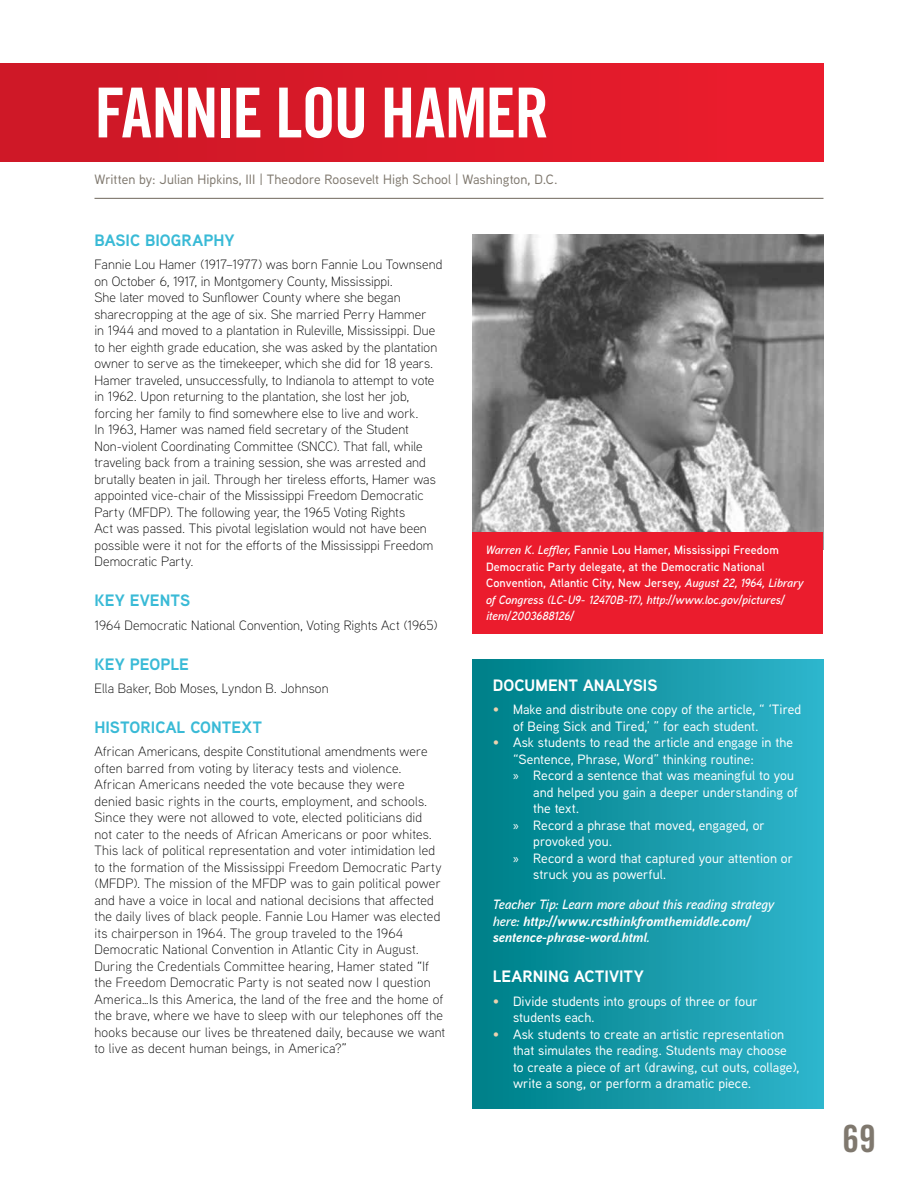
<style>
.page{position:relative;width:918px;height:1188px;background:#fff}
.page>*{position:absolute;margin:0;border:0;box-sizing:border-box;transform-origin:0 0}
.t1{font:69px "Trade Gothic LT Std Bd Cn 20";letter-spacing:-.025em;color:#fff}
.t2{font:37.5px "Trade Gothic LT Std Bd Cn 20";color:#7f786e}
.t3{font:700 16.5px "Aaux Next";color:#39bad6}
.t4{font:700 16.5px "Aaux Next";letter-spacing:.005em;color:#fff}
.t5{font:300 13.5px/16.5px "Aaux Next";letter-spacing:.01em;color:#000}
.t6{font:500 13.5px/16.5px "Aaux Next";letter-spacing:.005em;color:#fff}
.t7{font:italic 700 13.5px/16.5px "Aaux Next";letter-spacing:-.005em;color:#fff}
.t8{font:500 13.5px "Aaux Next";letter-spacing:.005em;color:#7f786e}
.t9{font:600 12px/16.5px "Aaux Next";letter-spacing:.01em;color:#fff}
.s1{font-style:italic}
.s2{color:#ecd2af}
.s3{font-family:"Myriad Pro";font-weight:400}
.s4{font-weight:600}
</style>
<div class="page">
<div style="left:0;top:63px;width:824px;height:99px;background:linear-gradient(to right,#cb1726,#ec1c2d)"></div>
<hr style="left:94px;top:198px;width:730px;height:1px;background:#7f786e">
<img style="left:472px;top:234px;width:352px;height:298px">
<div style="left:472px;top:659px;width:352px;height:449px;background:linear-gradient(to right,#007e87,#30b5cc)"></div>
<div style="left:472px;top:532px;width:352px;height:102px;background:#eb1c2d"></div>
<h1 class="t1" style="left:94px;top:71px;width:456px">FANNIE LOU HAMER</h1>
<p class="t8" style="left:94px;top:170px;width:465px">Written by: Julian Hipkins, III | Theodore Roosevelt High School | Washington, D.C.</p>
<p class="t3" style="left:94px;top:229px;width:142px">BASIC BIOGRAPHY</p>
<p class="t5" style="left:94px;top:256px;width:350px">Fannie Lou Hamer (1917–1977) was born Fannie Lou Townsend on October 6, 1917, in Montgomery County, Mississippi.<br>She later moved to Sunflower County where she began sharecropping at the age of six. She married Perry Hammer<br>in 1944 and moved to a plantation in Ruleville, Mississippi. Due to her eighth grade education, she was asked by the plantation owner to serve as the timekeeper, which she did for 18 years.<br>Hamer traveled, unsuccessfully, to Indianola to attempt to vote in 1962. Upon returning to the plantation, she lost her job, forcing her family to find somewhere else to live and work.<br>In 1963, Hamer was named field secretary of the Student Non-violent Coordinating Committee (SNCC). That fall, while traveling back from a training session, she was arrested and brutally beaten in jail. Through her tireless efforts, Hamer was appointed vice-chair of the Mississippi Freedom Democratic Party (MFDP). The following year, the 1965 Voting Rights<br>Act was passed. This pivotal legislation would not have been possible were it not for the efforts of the Mississippi Freedom Democratic Party.</p>
<p class="t3" style="left:94px;top:589px;width:97px">KEY EVENTS</p>
<p class="t5" style="left:94px;top:616px;width:345px">1964 Democratic National Convention, Voting Rights Act (1965)</p>
<p class="t3" style="left:94px;top:652px;width:96px">KEY PEOPLE</p>
<p class="t5" style="left:94px;top:679px;width:236px">Ella Baker, Bob Moses, Lyndon B. Johnson</p>
<p class="t3" style="left:94px;top:715px;width:169px">HISTORICAL CONTEXT</p>
<p class="t5" style="left:94px;top:743px;width:352px">African Americans, despite Constitutional amendments were often barred from voting by literacy tests and violence.<br>African Americans needed the vote because they were<br>denied basic rights in the courts, employment, and schools.<br>Since they were not allowed to vote, elected politicians did<br>not cater to the needs of African Americans or poor whites.<br>This lack of political representation and voter intimidation led to the formation of the Mississippi Freedom Democratic Party (MFDP). The mission of the MFDP was to gain political power and have a voice in local and national decisions that affected the daily lives of black people. Fannie Lou Hamer was elected its chairperson in 1964. The group traveled to the 1964<br>Democratic National Convention in Atlantic City in August.<br>During the Credentials Committee hearing, Hamer stated “If the Freedom Democratic Party is not seated now I question America…Is this America, the land of the free and the home of the brave, where we have to sleep with our telephones off the hooks because our lives be threatened daily, because we want to live as decent human beings, in America?”</p>
<p class="t9" style="left:486px;top:541px;width:319px"><span class="s1">Warren K. Leffler,</span> Fannie Lou Hamer, Mississippi Freedom Democratic Party delegate, at the Democratic National Convention, Atlantic City, New Jersey<span class="s1">, August 22, 1964, Library of Congress (LC-U9- 12470B-17), http://www.loc.gov/pictures/ item/2003688126/</span></p>
<p class="t4" style="left:493px;top:674px;width:166px">DOCUMENT ANALYSIS</p>
<p class="t6" style="left:513px;top:701px;width:290px;text-indent:-20px"><span class="s2">•</span> Make and distribute one copy of the article, “ ‘Tired of Being Sick and Tired,’ ” for each student.</p>
<p class="t6" style="left:493px;top:734px;width:302px"><span class="s2">•</span> Ask students to read the article and engage in the</p>
<p class="t6" style="left:513px;top:750px;width:242px">“Sentence, Phrase, Word” thinking routine:</p>
<p class="t6" style="left:513px;top:767px;width:282px"><span class="s3">»</span> Record a sentence that was meaningful to you</p>
<p class="t6" style="left:533px;top:783px;width:266px">and helped you gain a deeper understanding of</p>
<p class="t6" style="left:533px;top:800px;width:47px">the text.</p>
<p class="t6" style="left:513px;top:816px;width:253px"><span class="s3">»</span> Record a phrase that moved, engaged, or</p>
<p class="t6" style="left:533px;top:833px;width:80px">provoked you.</p>
<p class="t6" style="left:513px;top:849px;width:282px"><span class="s3">»</span> Record a word that captured your attention or</p>
<p class="t6" style="left:533px;top:866px;width:135px">struck you as powerful.</p>
<p class="t7" style="left:493px;top:896px;width:283px"><span class="s4">Teacher Tip: Learn more about this reading strategy here:</span> http://www.rcsthinkfromthemiddle.com/ sentence-phrase-word.html<span class="s4">.</span></p>
<p class="t4" style="left:493px;top:965px;width:153px">LEARNING ACTIVITY</p>
<p class="t6" style="left:513px;top:992px;width:246px;text-indent:-20px"><span class="s2">•</span> Divide students into groups of three or four students each.</p>
<p class="t6" style="left:513px;top:1025px;width:288px;text-indent:-20px"><span class="s2">•</span> Ask students to create an artistic representation that simulates the reading. Students may choose to create a piece of art (drawing, cut outs, collage), write a song, or perform a dramatic piece.</p>
<h2 class="t2" style="left:842px;top:1116px;width:35px">69</h2>
</div>
